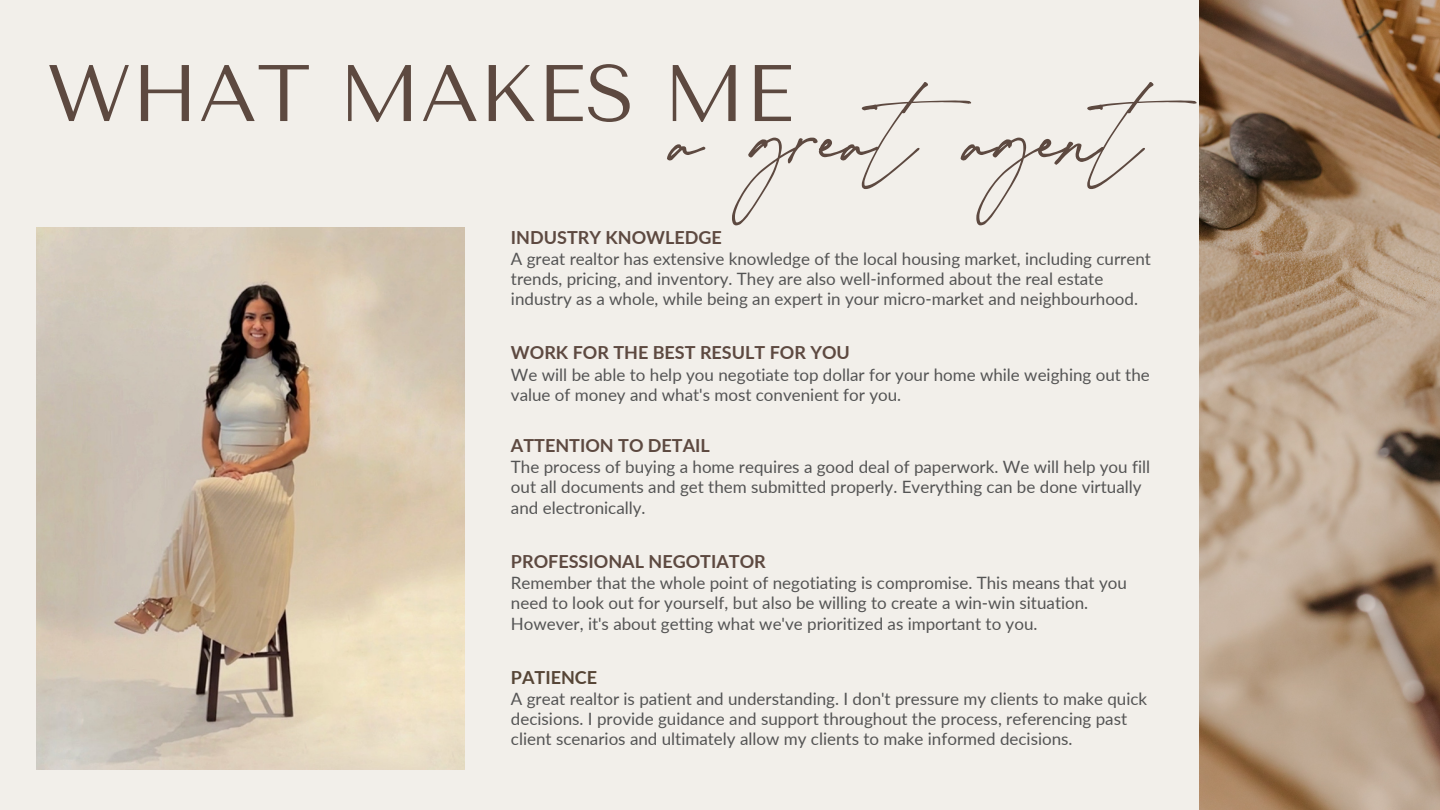
<style>
.page{position:relative;width:1440px;height:810px;background:#f2efea}
.page>*{position:absolute;margin:0;border:0;box-sizing:border-box;transform-origin:0 0}
.t1{font:82.2px "theimpressionist";color:#5d4940}
.t2{font:80px "Tenor Sans";color:#5d4940}
.t3{font:700 18px "Lato";color:#5d4940}
.t4{font:700 18px "Lato";color:#564536}
.t5{font:17px/20.2px "Lato";color:#545454}
</style>
<div class="page">
<img style="left:1200px;top:0;width:240px;height:810px">
<img style="left:36px;top:227px;width:428px;height:542px">
<h3 class="t2" style="left:47px;top:47px;width:748px">WHAT MAKES ME</h3>
<p class="t1" style="left:674px;top:127px;width:540px">a greatagent</p>
<h2 class="t3" style="left:511px;top:226px;width:213px">INDUSTRY KNOWLEDGE</h2>
<p class="t5" style="left:511px;top:248px;width:642px">A great realtor has extensive knowledge of the local housing market, including current trends, pricing, and inventory. They are also well-informed about the real estate industry as a whole, while being an expert in your micro-market and neighbourhood.</p>
<p class="t3" style="left:511px;top:342px;width:341px">WORK FOR THE BEST RESULT FOR YOU</p>
<h3 class="t5" style="left:511px;top:364px;width:640px">We will be able to help you negotiate top dollar for your home while weighing out the value of money and what's most convenient for you.</h3>
<h3 class="t3" style="left:511px;top:434px;width:200px">ATTENTION TO DETAIL</h3>
<p class="t5" style="left:511px;top:457px;width:641px">The process of buying a home requires a good deal of paperwork. We will help you fill out all documents and get them submitted properly. Everything can be done virtually and electronically.</p>
<p class="t3" style="left:511px;top:550px;width:256px">PROFESSIONAL NEGOTIATOR</p>
<h3 class="t5" style="left:511px;top:572px;width:617px">Remember that the whole point of negotiating is compromise. This means that you need to look out for yourself, but also be willing to create a win-win situation.<br>However, it's about getting what we've prioritized as important to you.</h3>
<h3 class="t4" style="left:511px;top:666px;width:88px">PATIENCE</h3>
<p class="t5" style="left:511px;top:688px;width:638px">A great realtor is patient and understanding. I don't pressure my clients to make quick decisions. I provide guidance and support throughout the process, referencing past client scenarios and ultimately allow my clients to make informed decisions.</p>
</div>
